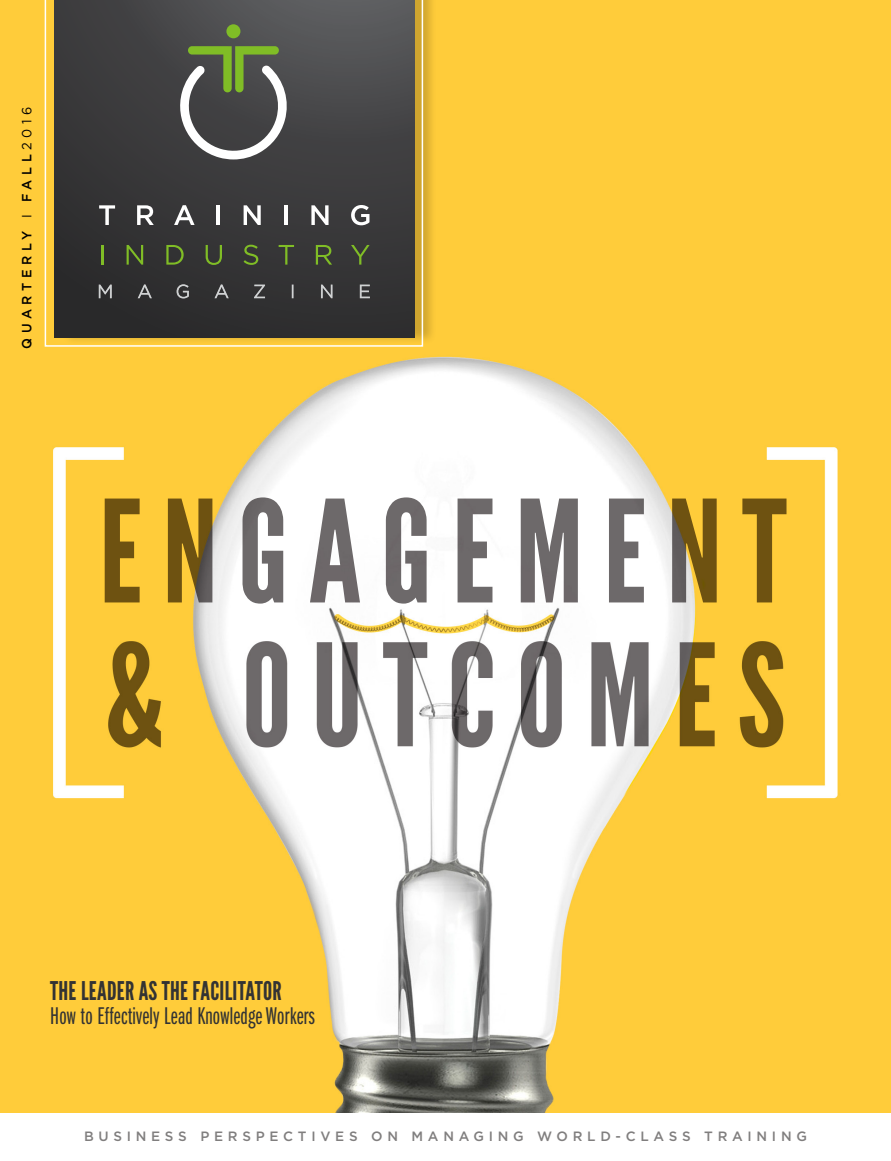
<style>
.page{position:relative;width:891px;height:1161px;background:#fff}
.page>*{position:absolute;margin:0;border:0;box-sizing:border-box;transform-origin:0 0}
.t1{font:25.8px "League Gothic";letter-spacing:.01em;color:#333}
.t2{font:25.05px "ITC Franklin Gothic Std Bk X Cp";letter-spacing:.01em;color:#333}
.t3{font:500 13.5px "Gotham";letter-spacing:.35em;color:#807e7e}
.t4{font:500 13.35px "Gotham";letter-spacing:.36em;color:#000;scale:.95 1}
.s1{font-weight:400}
</style>
<div class="page">
<img style="left:0;top:0;width:891px;height:1113px">
<div style="left:61px;top:0;width:376px;height:346px;background:#000;opacity:.19"></div>
<svg style="left:45px;top:0;width:378px;height:347px;background:#4c483f"></svg>
<svg style="left:99px;top:205px;width:16px;height:20px"></svg>
<svg style="left:137px;top:205px;width:17px;height:20px"></svg>
<svg style="left:174px;top:205px;width:21px;height:20px"></svg>
<hr style="left:217px;top:205px;width:3px;height:20px;background:#fff">
<svg style="left:244px;top:205px;width:17px;height:20px"></svg>
<hr style="left:284px;top:205px;width:4px;height:20px;background:#fff">
<svg style="left:311px;top:205px;width:18px;height:20px"></svg>
<svg style="left:351px;top:205px;width:18px;height:20px"></svg>
<hr style="left:101px;top:245px;width:2px;height:20px;background:#80bd26">
<svg style="left:127px;top:245px;width:16px;height:20px"></svg>
<svg style="left:166px;top:245px;width:18px;height:20px"></svg>
<svg style="left:206px;top:245px;width:16px;height:20px"></svg>
<svg style="left:244px;top:245px;width:14px;height:20px"></svg>
<svg style="left:279px;top:245px;width:15px;height:20px"></svg>
<svg style="left:316px;top:245px;width:16px;height:20px"></svg>
<svg style="left:351px;top:245px;width:19px;height:20px"></svg>
<svg style="left:99px;top:285px;width:13px;height:13px"></svg>
<svg style="left:138px;top:284px;width:14px;height:14px"></svg>
<svg style="left:177px;top:284px;width:12px;height:15px"></svg>
<svg style="left:214px;top:284px;width:15px;height:14px"></svg>
<svg style="left:254px;top:285px;width:11px;height:13px"></svg>
<svg style="left:292px;top:285px;width:2px;height:13px"></svg>
<svg style="left:321px;top:285px;width:12px;height:13px"></svg>
<svg style="left:360px;top:285px;width:10px;height:13px"></svg>
<svg style="left:174px;top:46px;width:116px;height:113px;background:#676d5f"></svg>
<div style="left:226px;top:24px;width:14px;height:14px;background:#80bd26;border-radius:50%"></div>
<p class="t4" style="left:18px;top:349px;width:256px;rotate:-90deg">QUARTERLY <span class="s1">I</span> FALL<span class="s1">2016</span></p>
<p class="t1" style="left:50px;top:976px;width:233px">THE LEADER AS THE FACILITATOR</p>
<p class="t2" style="left:50px;top:1003px;width:266px">How to Effectively Lead Knowledge Workers</p>
<p class="t3" style="left:84px;top:1127px;width:724px">BUSINESS PERSPECTIVES ON MANAGING WORLD-CLASS TRAINING</p>
</div>
